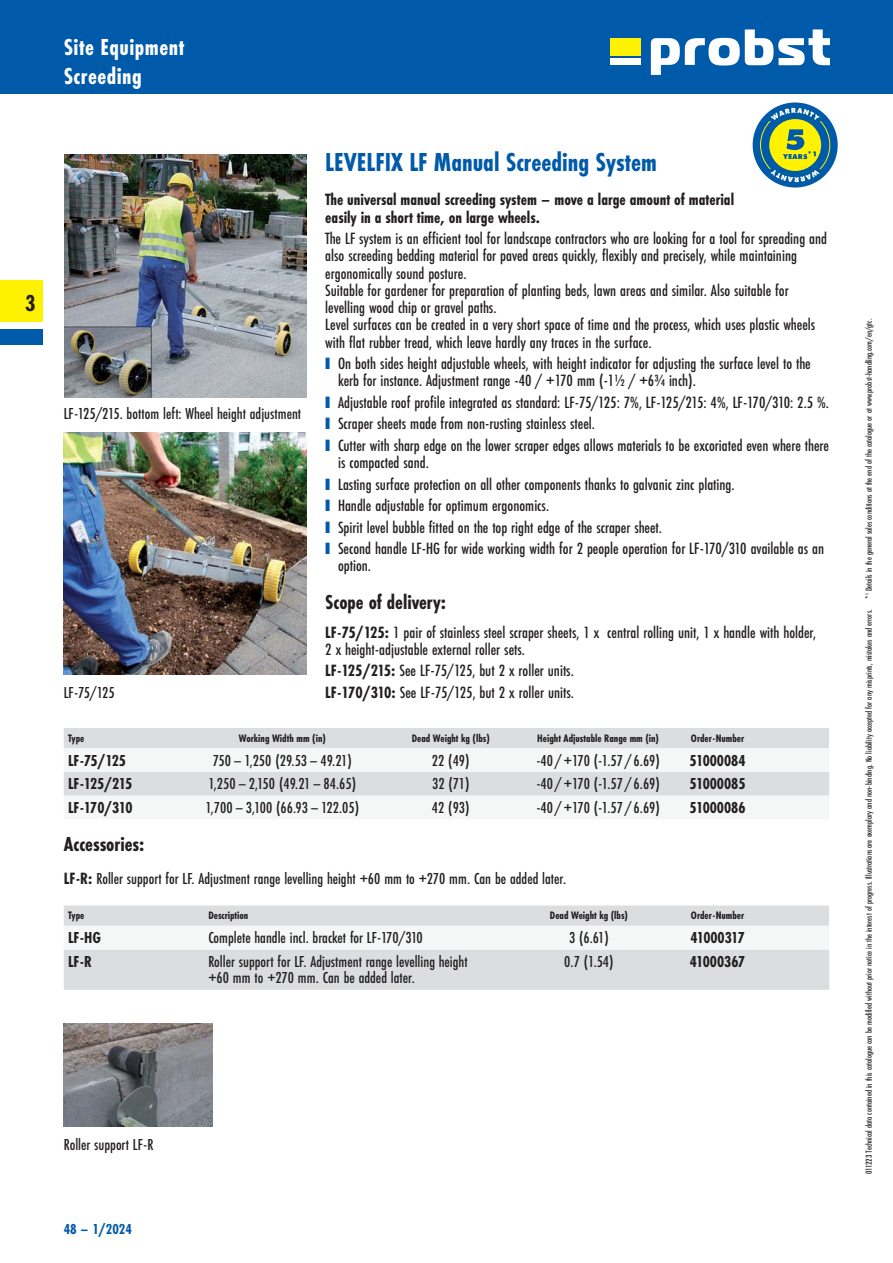
<style>
.page{position:relative;width:893px;height:1263px;background:#fff}
.page>*{position:absolute;margin:0;border:0;box-sizing:border-box;transform-origin:0 0}
.t1{font:700 27px "Futura PT Cond";color:#005aaa}
.t2{font:700 24px/28.5px "Futura PT Cond";letter-spacing:.02em;color:#fff}
.t3{font:700 24px "Futura PT Cond";color:#231f20}
.t4{font:700 21px "Futura PT Cond";color:#231f20}
.t5{font:500 16.95px/17.2px "Futura PT Cond";color:#231f20}
.t6{font:700 16.95px/17.2px "Futura PT Cond";color:#231f20}
.t7{font:500 16.5px/16.5px "Futura PT Cond";color:#231f20}
.t8{font:700 16.5px "Futura PT Cond";color:#231f20}
.t9{font:700 16.5px "Futura PT Cond";letter-spacing:-.03em;color:#231f20}
.t10{font:700 15px "Futura PT Cond";color:#005aaa}
.t11{font:700 11.25px "Futura PT Cond";color:#231f20}
.t12{font:500 9px "Futura PT Cond";color:#231f20}
.s1{font-family:"Arial";font-weight:400;font-size:24.6px;color:#005aaa}
.s2{font-weight:700}
.s3{font-weight:700;font-size:16.95px}
</style>
<div class="page">
<div style="left:0;top:0;width:893px;height:94px;background:#005aaa"></div>
<div style="left:610px;top:38px;width:31px;height:17px;background:#fff200"></div>
<svg style="left:651px;top:29px;width:178px;height:46px"></svg>
<div style="left:610px;top:58px;width:31px;height:7px;background:#fff"></div>
<div style="left:0;top:281px;width:43px;height:42px;background:#fff200"></div>
<div style="left:0;top:329px;width:43px;height:15px;background:#005aaa"></div>
<div style="left:64px;top:728px;width:765px;height:20px;background:#dcddde"></div>
<div style="left:64px;top:772px;width:765px;height:24px;background:#dcddde"></div>
<div style="left:64px;top:905px;width:765px;height:85px;background:#dcddde"></div>
<div style="left:64px;top:926px;width:765px;height:23px;background:#f5f6f6"></div>
<img style="left:64px;top:432px;width:242px;height:242px">
<img style="left:64px;top:155px;width:242px;height:242px">
<svg style="left:753px;top:102px;width:85px;height:86px;background:#1868a3"></svg>
<svg style="left:767px;top:166px;width:57px;height:19px"></svg>
<div style="left:769px;top:119px;width:52px;height:52px;background:#fff200;border-radius:50%"></div>
<svg style="left:767px;top:107px;width:56px;height:52px"></svg>
<img style="left:64px;top:1023px;width:149px;height:103px">
<h2 class="t3" style="left:25px;top:291px;width:12px">3</h2>
<h2 class="t2" style="left:64px;top:34px;width:122px">Site Equipment<br>Screeding</h2>
<p class="t7" style="left:64px;top:406px;width:239px">LF- 125/215. bottom left: Wheel height adjustment</p>
<p class="t7" style="left:64px;top:685px;width:52px">LF-75/125</p>
<h1 class="t1" style="left:325px;top:149px;width:333px">LEVELFIX LF Manual Screeding System</h1>
<p class="t6" style="left:325px;top:192px;width:410px">The universal manual screeding system – move a large amount of material easily in a short time, on large wheels.</p>
<p class="t5" style="left:325px;top:231px;width:503px">The LF system is an efficient tool for landscape contractors who are looking for a tool for spreading and also screeding bedding material for paved areas quickly, flexibly and precisely, while maintaining ergonomically sound posture.<br>Suitable for gardener for preparation of planting beds, lawn areas and similar. Also suitable for levelling wood chip or gravel paths.<br>Level surfaces can be created in a very short space of time and the process, which uses plastic wheels with flat rubber tread, which leave hardly any traces in the surface.</p>
<p class="t5" style="left:338px;top:356px;width:474px;text-indent:-13px"><span class="s1">■</span> On both sides height adjustable wheels, with height indicator for adjusting the surface level to the kerb for instance. Adjustment range -40 / +170 mm (-1½ / +6¾ inch).</p>
<p class="t5" style="left:325px;top:394px;width:505px"><span class="s1">■</span> Adjustable roof profile integrated as standard: LF-75/125: 7%, LF-125/215: 4%, LF-170/310: 2.5 %.</p>
<p class="t5" style="left:325px;top:416px;width:271px"><span class="s1">■</span> Scraper sheets made from non-rusting stainless steel.</p>
<p class="t5" style="left:338px;top:437px;width:493px;text-indent:-13px"><span class="s1">■</span> Cutter with sharp edge on the lower scraper edges allows materials to be excoriated even where there is compacted sand.</p>
<p class="t5" style="left:325px;top:476px;width:411px"><span class="s1">■</span> Lasting surface protection on all other components thanks to galvanic zinc plating.</p>
<p class="t5" style="left:325px;top:498px;width:225px"><span class="s1">■</span> Handle adjustable for optimum ergonomics.</p>
<p class="t5" style="left:325px;top:519px;width:338px"><span class="s1">■</span> Spirit level bubble fitted on the top right edge of the scraper sheet.</p>
<p class="t5" style="left:338px;top:541px;width:488px;text-indent:-13px"><span class="s1">■</span> Second handle LF-HG for wide working width for 2 people operation for LF-170/310 available as an option.</p>
<p class="t4" style="left:325px;top:591px;width:122px">Scope of delivery:</p>
<p class="t5" style="left:325px;top:624px;width:492px"><span class="s2">LF- 75/125:</span> 1 pair of stainless steel scraper sheets, 1 x central rolling unit, 1 x handle with holder,<br>2 x height-adjustable external roller sets.</p>
<p class="t5" style="left:325px;top:661px;width:250px;line-height:21.5px"><span class="s2">LF- 125/215:</span> See LF-75/125, but 2 x roller units.<br><span class="s2">LF- 170/310:</span> See LF-75/125, but 2 x roller units.</p>
<p class="t11" style="left:68px;top:732px;width:18px">Type</p>
<p class="t11" style="left:239px;top:732px;width:89px">Working Width mm (in)</p>
<p class="t11" style="left:412px;top:732px;width:80px">Dead Weight kg (lbs)</p>
<p class="t11" style="left:537px;top:732px;width:123px">Height Adjustable Range mm (in)</p>
<p class="t11" style="left:691px;top:732px;width:55px">Order- Number</p>
<p class="t8" style="left:68px;top:752px;width:60px">LF- 75/ 125</p>
<p class="t7" style="left:213px;top:752px;width:140px">750 – 1,250 (29.53 – 49.21)</p>
<p class="t7" style="left:432px;top:752px;width:39px">22 (49)</p>
<p class="t7" style="left:536px;top:752px;width:125px">-40 / +170 (-1.57 / 6.69)</p>
<p class="t8" style="left:690px;top:752px;width:57px">51000084</p>
<p class="t8" style="left:68px;top:776px;width:66px">LF- 125/ 215</p>
<p class="t7" style="left:209px;top:776px;width:149px">1,250 – 2,150 (49.21 – 84.65)</p>
<p class="t7" style="left:432px;top:776px;width:39px">32 (71)</p>
<p class="t7" style="left:536px;top:776px;width:125px">-40 / +170 (-1.57 / 6.69)</p>
<p class="t8" style="left:690px;top:776px;width:57px">51000085</p>
<p class="t8" style="left:68px;top:799px;width:66px">LF- 170/ 310</p>
<p class="t7" style="left:205px;top:800px;width:155px">1,700 – 3,100 (66.93 – 122.05)</p>
<p class="t7" style="left:432px;top:800px;width:39px">42 (93)</p>
<p class="t7" style="left:536px;top:800px;width:125px">-40 / +170 (-1.57 / 6.69)</p>
<p class="t8" style="left:690px;top:799px;width:57px">51000086</p>
<p class="t4" style="left:64px;top:833px;width:82px">Accessories:</p>
<p class="t7" style="left:64px;top:871px;width:504px"><span class="s3">LF-R:</span> Roller support for LF. Adjustment range levelling height +60 mm to +270 mm. Can be added later.</p>
<p class="t11" style="left:68px;top:910px;width:18px">Type</p>
<p class="t11" style="left:208px;top:910px;width:42px">Description</p>
<p class="t11" style="left:550px;top:910px;width:80px">Dead Weight kg (lbs)</p>
<p class="t11" style="left:691px;top:910px;width:55px">Order- Number</p>
<p class="t8" style="left:68px;top:929px;width:34px">LF- HG</p>
<p class="t7" style="left:208px;top:930px;width:216px">Complete handle incl. bracket for LF-170/310</p>
<p class="t7" style="left:569px;top:930px;width:41px">3 (6.61)</p>
<p class="t9" style="left:690px;top:929px;width:56px">41000317</p>
<p class="t8" style="left:68px;top:953px;width:25px">LF- R</p>
<p class="t7" style="left:208px;top:954px;width:261px">Roller support for LF. Adjustment range levelling height +60 mm to +270 mm. Can be added later.</p>
<p class="t7" style="left:564px;top:954px;width:51px">0.7 (1.54)</p>
<p class="t8" style="left:690px;top:953px;width:57px">41000367</p>
<p class="t7" style="left:64px;top:1137px;width:91px">Roller support LF-R</p>
<p class="t10" style="left:64px;top:1221px;width:70px">48 – 1/2024</p>
<p class="t12" style="left:864px;top:1174px;width:856px;rotate:-90deg">011223 Technical data contained in this catalogue can be modified without prior notice in the interest of progress. Illustrations are exemplary and non- binding. No liability accepted for any misprints, mistakes and errors. *<sup>1</sup> Details in the general sales conditions at the end of the catalogue or at www.probst-handling.com/en/gtc.</p>
</div>
